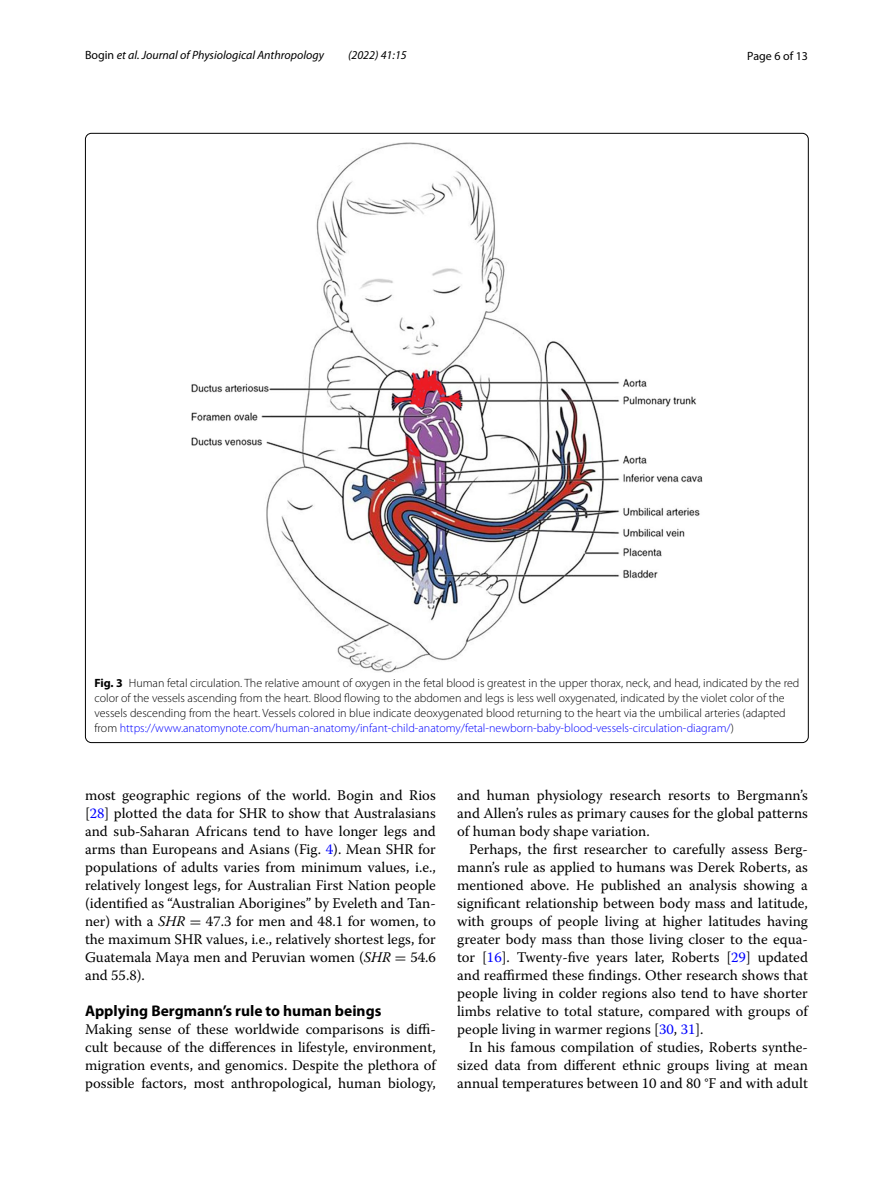
<style>
.page{position:relative;width:893px;height:1187px;background:#fff}
.page>*{position:absolute;margin:0;border:0;box-sizing:border-box;transform-origin:0 0}
.t1{font:700 15.45px "Myriad Pro";color:#000}
.t2{font:14.7px/18px "Warnock Pro";color:#000;text-align:justify}
.t3{font:300 12px/15px "Myriad Pro";color:#000}
.t4{font:italic 12px "Myriad Pro";color:#000}
.t5{font:12px "Myriad Pro";color:#000}
.s1{font-style:normal}
.s2{font-weight:700}
.s3{color:#00f}
.s4{font-style:italic}
.s5{font-family:"MTSY"}
</style>
<div class="page">
<img style="left:192px;top:142px;width:510px;height:530px">
<p class="t4" style="left:85px;top:48px;width:240px"><span class="s1">Bogin</span> et al. Journal of Physiological Anthropology</p>
<p class="t4" style="left:348px;top:48px;width:60px">(2022) 41:15</p>
<p class="t5" style="left:747px;top:48px;width:62px">Page 6 of 13</p>
<p class="t3" style="left:94px;top:675px;width:706px"><span class="s2">Fig. 3</span> Human fetal circulation. The relative amount of oxygen in the fetal blood is greatest in the upper thorax, neck, and head, indicated by the red color of the vessels ascending from the heart. Blood flowing to the abdomen and legs is less well oxygenated, indicated by the violet color of the vessels descending from the heart. Vessels colored in blue indicate deoxygenated blood returning to the heart via the umbilical arteries (adapted from <span class="s3">https://www.anatomynote.com/human-anatomy/infant-child-anatomy/fetal-newborn-baby-blood-vessels-circulation-diagram/</span>)</p>
<p class="t2" style="left:85px;top:785px;width:352px">most geographic regions of the world. Bogin and Rios [<span class="s3">28</span>] plotted the data for SHR to show that Australasians and sub-Saharan Africans tend to have longer legs and arms than Europeans and Asians (Fig. <span class="s3">4</span>). Mean SHR for populations of adults varies from minimum values, i.e., relatively longest legs, for Australian First Nation people (identified as “Australian Aborigines” by Eveleth and Tan&shy;ner) with a <span class="s4">SHR</span> <span class="s5">=</span> 47.3 for men and 48.1 for women, to the maximum SHR values, i.e., relatively shortest legs, for Guatemala Maya men and Peruvian women (<span class="s4">SHR</span> <span class="s5">=</span> 54.6 and 55.8).</p>
<p class="t1" style="left:85px;top:1000px;width:298px">Applying Bergmann’s rule to human beings</p>
<p class="t2" style="left:85px;top:1019px;width:352px">Making sense of these worldwide comparisons is diffi&shy;cult because of the differences in lifestyle, environment, migration events, and genomics. Despite the plethora of possible factors, most anthropological, human biology,</p>
<p class="t2" style="left:457px;top:785px;width:352px">and human physiology research resorts to Bergmann’s and Allen’s rules as primary causes for the global patterns of human body shape variation.</p>
<p class="t2" style="left:457px;top:839px;width:352px;text-indent:12px">Perhaps, the first researcher to carefully assess Berg&shy;mann’s rule as applied to humans was Derek Roberts, as mentioned above. He published an analysis showing a significant relationship between body mass and latitude, with groups of people living at higher latitudes having greater body mass than those living closer to the equa&shy;tor [<span class="s3">16</span>]. Twenty-five years later, Roberts [<span class="s3">29</span>] updated and reaffirmed these findings. Other research shows that people living in colder regions also tend to have shorter limbs relative to total stature, compared with groups of people living in warmer regions [<span class="s3">30</span>, <span class="s3">31</span>].</p>
<p class="t2" style="left:457px;top:1037px;width:352px;text-indent:12px">In his famous compilation of studies, Roberts synthe&shy;sized data from different ethnic groups living at mean annual temperatures between 10 and 80 °F and with adult</p>
</div>
